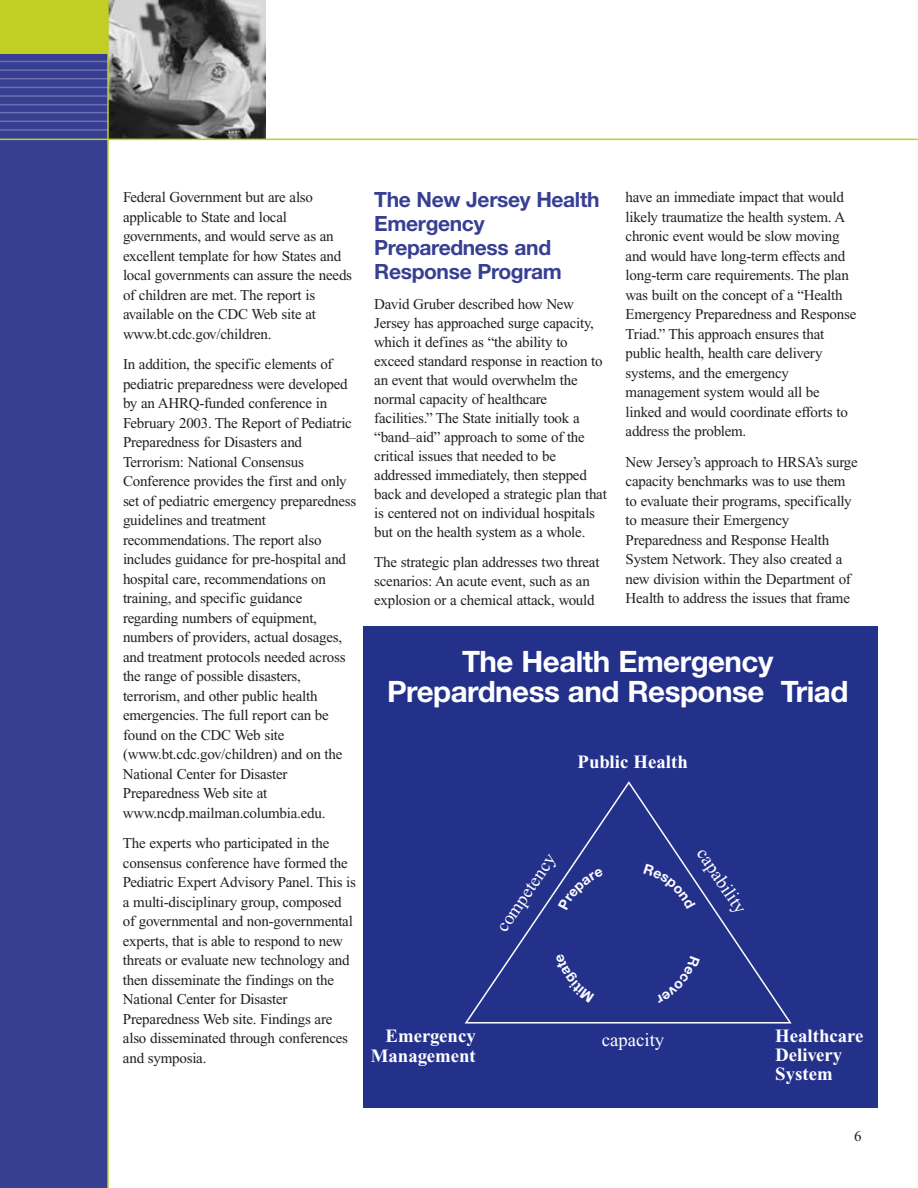
<style>
.page{position:relative;width:918px;height:1188px;background:#fff}
.page>*{position:absolute;margin:0;border:0;box-sizing:border-box;transform-origin:0 0}
.t1{font:700 29.55px/30.9px "Helvetica Neue";letter-spacing:-.015em;color:#fff;text-align:center}
.t2{font:700 21px/24px "Helvetica Neue";letter-spacing:-.015em;color:#373f93}
.t3{font:700 18.75px/18.8px "Times New Roman";color:#fff}
.t4{font:18.75px "Times New Roman";color:#fff}
.t5{font:15px/19.5px "Times New Roman";letter-spacing:-.015em;color:#231f20}
</style>
<div class="page">
<img style="left:109px;top:0;width:156px;height:139px">
<div style="left:0;top:0;width:108px;height:1188px;background:#373f93"></div>
<hr style="left:0;top:61px;width:108px;height:1px;background:#6f6eaf">
<hr style="left:0;top:69px;width:108px;height:2px;background:#6f6eaf">
<hr style="left:0;top:78px;width:108px;height:2px;background:#6f6eaf">
<hr style="left:0;top:87px;width:108px;height:1px;background:#6f6eaf">
<hr style="left:0;top:95px;width:108px;height:2px;background:#6f6eaf">
<hr style="left:0;top:104px;width:108px;height:1px;background:#6f6eaf">
<hr style="left:0;top:112px;width:108px;height:1px;background:#6f6eaf">
<hr style="left:0;top:121px;width:108px;height:1px;background:#6f6eaf">
<hr style="left:0;top:129px;width:108px;height:2px;background:#6f6eaf">
<div style="left:0;top:0;width:108px;height:54px;background:#c1ce23"></div>
<hr style="left:107px;top:0;width:2px;height:1188px;background:#c1ce23">
<div style="left:363px;top:626px;width:515px;height:482px;background:#24318b"></div>
<svg style="left:465px;top:781px;width:327px;height:243px"></svg>
<hr style="left:0;top:139px;width:918px;height:1px;background:#c1ce23">
<svg style="left:558px;top:868px;width:46px;height:42px"></svg>
<svg style="left:643px;top:863px;width:53px;height:46px"></svg>
<svg style="left:656px;top:956px;width:44px;height:47px"></svg>
<svg style="left:556px;top:953px;width:38px;height:50px"></svg>
<p class="t5" style="left:123px;top:189px;width:231px">Federal Government but are also applicable to State and local governments, and would serve as an excellent template for how States and local governments can assure the needs of children are met. The report is available on the CDC Web site at www.bt.cdc.gov/children.</p>
<p class="t5" style="left:123px;top:356px;width:235px">In addition, the specific elements of pediatric preparedness were developed by an AHRQ-funded conference in February 2003. The Report of Pediatric Preparedness for Disasters and Terrorism: National Consensus Conference provides the first and only set of pediatric emergency preparedness guidelines and treatment recommendations. The report also includes guidance for pre-hospital and hospital care, recommendations on training, and specific guidance regarding numbers of equipment, numbers of providers, actual dosages, and treatment protocols needed across the range of possible disasters, terrorism, and other public health emergencies. The full report can be found on the CDC Web site (www.bt.cdc.gov/children) and on the National Center for Disaster Preparedness Web site at www.ncdp.mailman.columbia.edu.</p>
<p class="t5" style="left:123px;top:835px;width:234px">The experts who participated in the consensus conference have formed the Pediatric Expert Advisory Panel. This is a multi-disciplinary group, composed of governmental and non-governmental experts, that is able to respond to new threats or evaluate new technology and then disseminate the findings on the National Center for Disaster Preparedness Web site. Findings are also disseminated through conferences and symposia.</p>
<h2 class="t2" style="left:374px;top:189px;width:227px">The New Jersey Health<br>Emergency<br>Preparedness and<br>Response Program</h2>
<p class="t5" style="left:374px;top:296px;width:234px;line-height:19px">David Gruber described how New Jersey has approached surge capacity, which it defines as “the ability to exceed standard response in reaction to an event that would overwhelm the normal capacity of healthcare facilities.” The State initially took a “band–aid” approach to some of the critical issues that needed to be addressed immediately, then stepped back and developed a strategic plan that is centered not on individual hospitals but on the health system as a whole.</p>
<p class="t5" style="left:374px;top:554px;width:227px;line-height:19px">The strategic plan addresses two threat scenarios: An acute event, such as an explosion or a chemical attack, would</p>
<p class="t5" style="left:626px;top:189px;width:232px">have an immediate impact that would likely traumatize the health system. A chronic event would be slow moving and would have long-term effects and long-term care requirements. The plan was built on the concept of a “Health Emergency Preparedness and Response Triad.” This approach ensures that public health, health care delivery systems, and the emergency management system would all be linked and would coordinate efforts to address the problem.</p>
<p class="t5" style="left:626px;top:453px;width:234px">New Jersey’s approach to HRSA’s surge capacity benchmarks was to use them to evaluate their programs, specifically to measure their Emergency Preparedness and Response Health System Network. They also created a new division within the Department of Health to address the issues that frame</p>
<h1 class="t1" style="left:387px;top:648px;width:463px">The Health Emergency<br>Prepardness and Response Triad</h1>
<p class="t3" style="left:578px;top:754px;width:112px">Public Health</p>
<p class="t4" style="left:495px;top:926px;width:92px;rotate:-56deg">competency</p>
<p class="t4" style="left:707px;top:846px;width:76px;rotate:56deg">capability</p>
<p class="t3" style="left:371px;top:1028px;width:107px;line-height:20.1px;text-align:right">Emergency<br>Management</p>
<p class="t4" style="left:602px;top:1033px;width:64px">capacity</p>
<p class="t3" style="left:775px;top:1028px;width:90px">Healthcare<br>Delivery<br>System</p>
<p class="t5" style="left:854px;top:1128px;width:9px">6</p>
</div>
